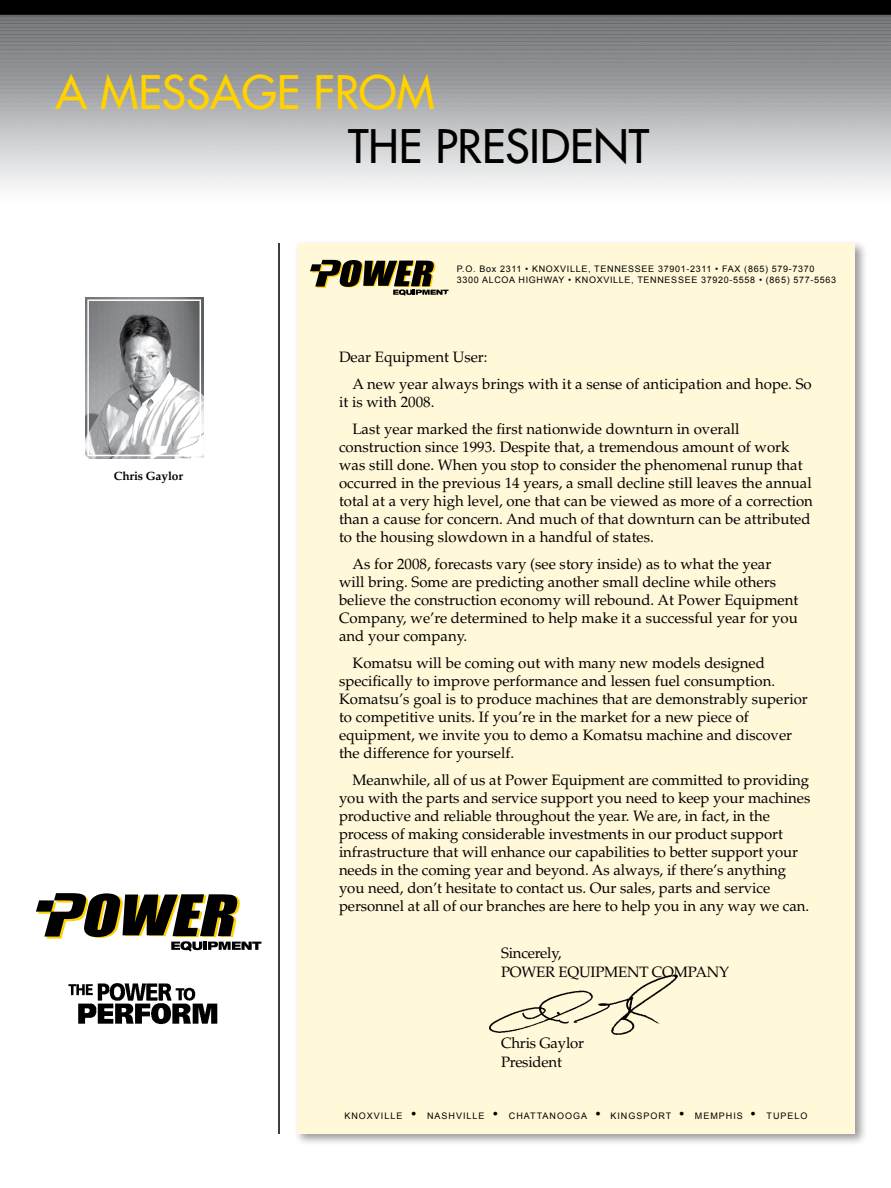
<style>
.page{position:relative;width:891px;height:1188px;background:#fff}
.page>*{position:absolute;margin:0;border:0;box-sizing:border-box;transform-origin:0 0}
.t1{font:45px "Futura";color:#ffd200}
.t2{font:45px "Futura";color:#000}
.t3{font:15px/18px "Palatino";color:#000}
.t4{font:700 12px "Palatino";letter-spacing:-.015em;color:#000}
.t5{font:9px/10.8px "Arial";letter-spacing:.075em;color:#000}
.t6{font:9px "Arial";letter-spacing:.11em;color:#000}
.s1{font-size:15px}
</style>
<div class="page">
<img style="left:0;top:0;width:891px;height:188px">
<div style="left:293px;top:239px;width:582px;height:916px;background:#000;opacity:.4"></div>
<div style="left:297px;top:243px;width:558px;height:891px;background:#fff8d9"></div>
<img style="left:85px;top:297px;width:119px;height:161px">
<div style="left:87px;top:299px;width:114px;height:157px;border:2px solid #fff"></div>
<hr style="left:278px;top:243px;width:2px;height:891px;background:#000">
<svg style="left:310px;top:260px;width:139px;height:36px"></svg>
<img style="left:489px;top:974px;width:189px;height:61px">
<svg style="left:36px;top:893px;width:225px;height:59px"></svg>
<img style="left:68px;top:983px;width:150px;height:42px">
<h1 class="t1" style="left:56px;top:63px;width:381px">A MESSAGE FROM</h1>
<h1 class="t2" style="left:348px;top:117px;width:303px">THE PRESIDENT</h1>
<p class="t4" style="left:114px;top:469px;width:71px">Chris Gaylor</p>
<p class="t5" style="left:457px;top:264px;width:381px">P.O. Box 2311 • KNOXVILLE, TENNESSEE 37901-2311 • FAX (865) 579-7370<br>3300 ALCOA HIGHWAY • KNOXVILLE, TENNESSEE 37920-5558 • (865) 577-5563</p>
<p class="t3" style="left:352px;top:344px;width:461px;line-height:27px;text-indent:-14px">Dear Equipment User:<br>A new year always brings with it a sense of anticipation and hope. So</p>
<p class="t3" style="left:352px;top:389px;width:389px;line-height:27px;text-indent:-14px">it is with 2008.<br>Last year marked the first nationwide downturn in overall</p>
<p class="t3" style="left:339px;top:439px;width:476px">construction since 1993. Despite that, a tremendous amount of work was still done. When you stop to consider the phenomenal runup that occurred in the previous 14 years, a small decline still leaves the annual total at a very high level, one that can be viewed as more of a correction than a cause for concern. And much of that downturn can be attributed to the housing slowdown in a handful of states.</p>
<p class="t3" style="left:339px;top:556px;width:461px;text-indent:14px">As for 2008, forecasts vary (see story inside) as to what the year will bring. Some are predicting another small decline while others believe the construction economy will rebound. At Power Equipment Company, we’re determined to help make it a successful year for you and your company.</p>
<p class="t3" style="left:339px;top:655px;width:470px;text-indent:14px">Komatsu will be coming out with many new models designed specifically to improve performance and lessen fuel consumption.<br>Komatsu’s goal is to produce machines that are demonstrably superior to competitive units. If you’re in the market for a new piece of equipment, we invite you to demo a Komatsu machine and discover the difference for yourself.</p>
<p class="t3" style="left:339px;top:772px;width:473px;text-indent:14px">Meanwhile, all of us at Power Equipment are committed to providing you with the parts and service support you need to keep your machines productive and reliable throughout the year. We are, in fact, in the process of making considerable investments in our product support infrastructure that will enhance our capabilities to better support your needs in the coming year and beyond. As always, if there’s anything you need, don’t hesitate to contact us. Our sales, parts and service personnel at all of our branches are here to help you in any way we can.</p>
<p class="t3" style="left:501px;top:943px;width:230px;line-height:19.5px">Sincerely,<br>POWER EQUIPMENT COMPANY</p>
<p class="t3" style="left:501px;top:1033px;width:85px;line-height:19.5px">Chris Gaylor<br>President</p>
<p class="t6" style="left:344px;top:1111px;width:465px">KNOXVILLE <span class="s1">•</span> NASHVILLE <span class="s1">•</span> CHATTANOOGA <span class="s1">•</span> KINGSPORT <span class="s1">•</span> MEMPHIS <span class="s1">•</span> TUPELO</p>
</div>
